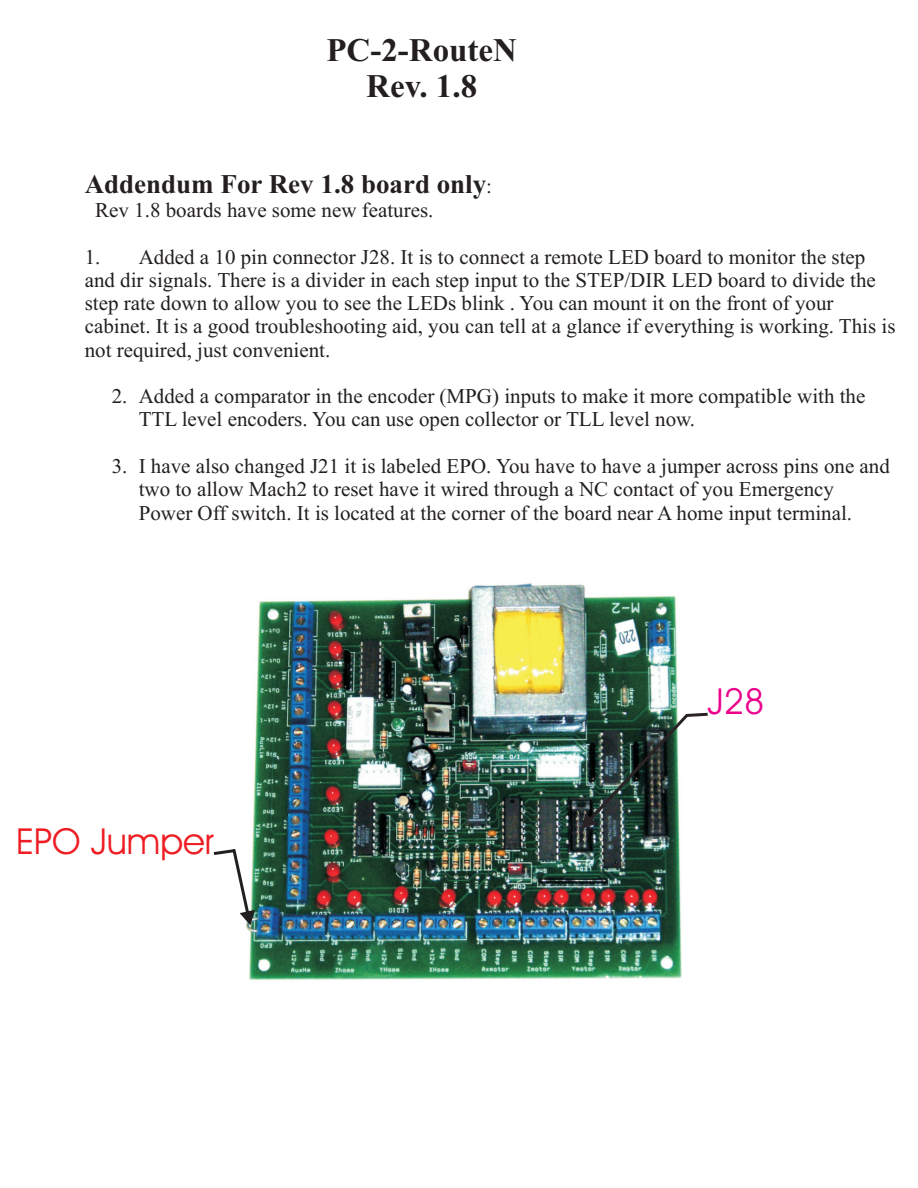
<style>
.page{position:relative;width:918px;height:1188px;background:#fff}
.page>*{position:absolute;margin:0;border:0;box-sizing:border-box;transform-origin:0 0}
.t1{font:36px "Avant Garde IT Cby BT";color:#ee1d23}
.t2{font:36px "Avant Garde IT Cby BT";color:#ed028c}
.t3{font:700 33px/36.6px "Times New Roman";color:#231f20;text-align:center}
.t4{font:700 27px "Times New Roman";color:#231f20}
.t5{font:21px/23.2px "Times New Roman";color:#231f20}
.s1{font-weight:400;font-size:21px}
</style>
<div class="page">
<img style="left:245px;top:583px;width:437px;height:397px">
<svg style="left:214px;top:849px;width:41px;height:76px"></svg>
<img style="left:582px;top:713px;width:126px;height:116px">
<h2 class="t3" style="left:326px;top:35px;width:192px">PC-2-RouteN<br>Rev. 1.8</h2>
<p class="t4" style="left:85px;top:174px;width:409px">Addendum For Rev 1.8 board only<span class="s1">:</span></p>
<p class="t5" style="left:95px;top:201px;width:340px">Rev 1.8 boards have some new features.</p>
<p class="t5" style="left:85px;top:247px;width:812px">1. Added a 10 pin connector J28. It is to connect a remote LED board to monitor the step and dir signals. There is a divider in each step input to the STEP/DIR LED board to divide the step rate down to allow you to see the LEDs blink . You can mount it on the front of your cabinet. It is a good troubleshooting aid, you can tell at a glance if everything is working. This is not required, just convenient.</p>
<p class="t5" style="left:139px;top:387px;width:728px;text-indent:-27px">2. Added a comparator in the encoder (MPG) inputs to make it more compatible with the<br>TTL level encoders. You can use open collector or TLL level now.</p>
<p class="t5" style="left:139px;top:456px;width:753px;text-indent:-27px">3. I have also changed J21 it is labeled EPO. You have to have a jumper across pins one and two to allow Mach2 to reset have it wired through a NC contact of you Emergency<br>Power Off switch. It is located at the corner of the board near A home input terminal.</p>
<h1 class="t1" style="left:16px;top:826px;width:199px">EPO Jumper</h1>
<h1 class="t2" style="left:708px;top:687px;width:58px">J28</h1>
</div>
